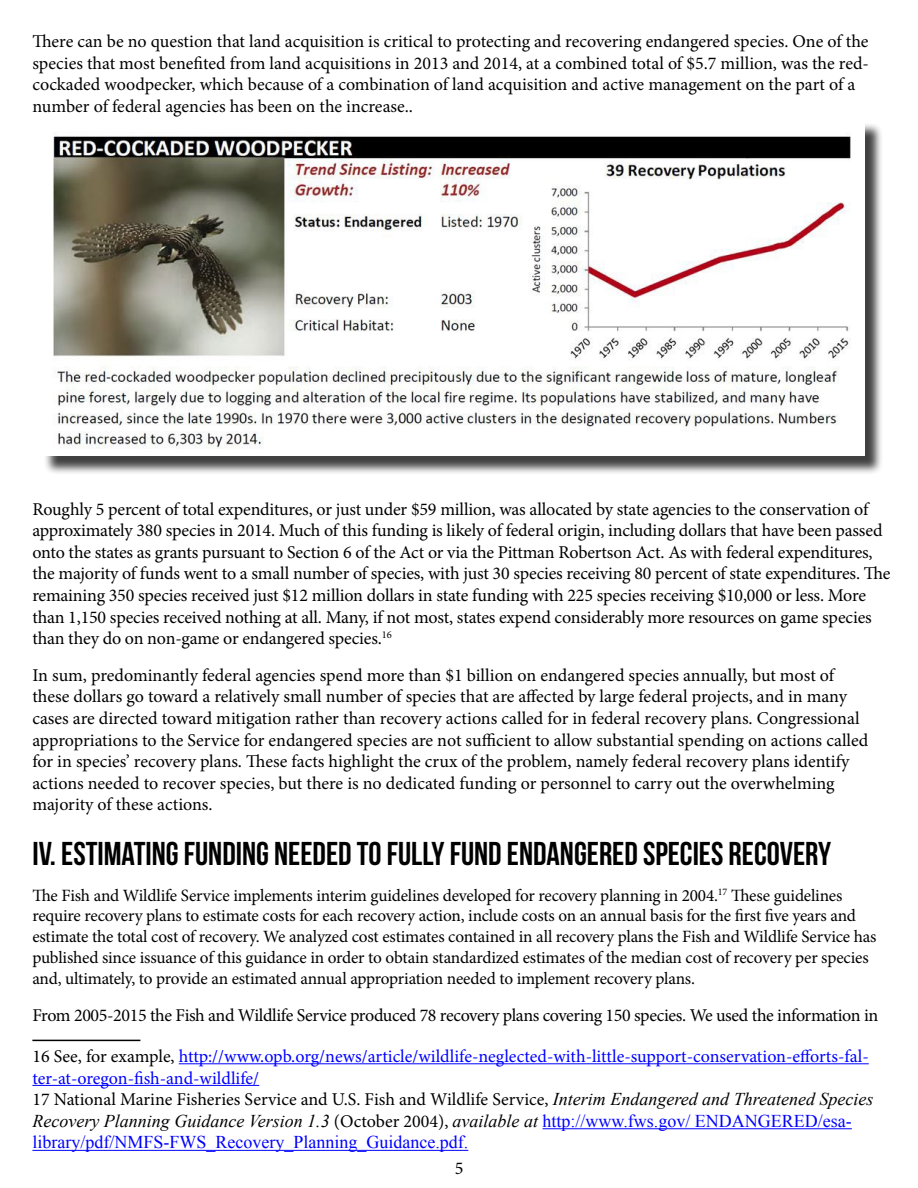
<style>
.page{position:relative;width:918px;height:1188px;background:#fff}
.page>*{position:absolute;margin:0;border:0;box-sizing:border-box;transform-origin:0 0}
.t1{font:700 33px "Bebas Neue";color:#000}
.t2{font:18px/21.6px "Minion Pro";letter-spacing:-.01em;color:#000}
.t3{font:18px/21.6px "Minion Pro";color:#00f}
.t4{font:18px/21.6px "Times New Roman";color:#00f}
.t5{font:17.25px/20.9px "Minion Pro";letter-spacing:-.01em;color:#000}
.s1{color:#000}
.s2{font-family:"Times New Roman";font-style:italic;color:#000}
.s3{font-style:italic;color:#000}
.s4{font-family:"Minion Pro";color:#000}
</style>
<div class="page">
<hr style="left:32px;top:1040px;width:108px;height:1px;background:#000">
<hr style="left:179px;top:1063px;width:690px;height:1px;background:#00f">
<hr style="left:32px;top:1085px;width:227px;height:1px;background:#00f">
<hr style="left:543px;top:1128px;width:309px;height:1px;background:#00f">
<hr style="left:32px;top:1150px;width:436px;height:1px;background:#00f">
<div style="left:44px;top:123px;width:839px;height:352px;background:#000;opacity:.75"></div>
<img style="left:44px;top:123px;width:821px;height:333px">
<p class="t2" style="left:32px;top:31px;width:838px">There can be no question that land acquisition is critical to protecting and recovering endangered species. One of the species that most benefited from land acquisitions in 2013 and 2014, at a combined total of $5.7 million, was the red&shy;cockaded woodpecker, which because of a combination of land acquisition and active management on the part of a number of federal agencies has been on the increase..</p>
<p class="t2" style="left:32px;top:498px;width:860px">Roughly 5 percent of total expenditures, or just under $59 million, was allocated by state agencies to the conservation of approximately 380 species in 2014. Much of this funding is likely of federal origin, including dollars that have been passed onto the states as grants pursuant to Section 6 of the Act or via the Pittman Robertson Act. As with federal expenditures, the majority of funds went to a small number of species, with just 30 species receiving 80 percent of state expenditures. The remaining 350 species received just $12 million dollars in state funding with 225 species receiving $10,000 or less. More than 1,150 species received nothing at all. Many, if not most, states expend considerably more resources on game species than they do on non-game or endangered species.<sup>16</sup></p>
<p class="t2" style="left:32px;top:664px;width:838px">In sum, predominantly federal agencies spend more than $1 billion on endangered species annually, but most of these dollars go toward a relatively small number of species that are affected by large federal projects, and in many cases are directed toward mitigation rather than recovery actions called for in federal recovery plans. Congressional appropriations to the Service for endangered species are not sufficient to allow substantial spending on actions called for in species’ recovery plans. These facts highlight the crux of the problem, namely federal recovery plans identify actions needed to recover species, but there is no dedicated funding or personnel to carry out the overwhelming majority of these actions.</p>
<h1 class="t1" style="left:32px;top:836px;width:800px">IV. ESTIMATING FUNDING NEEDED TO FULLY FUND ENDANGERED SPECIES RECOVERY</h1>
<p class="t5" style="left:32px;top:885px;width:846px">The Fish and Wildlife Service implements interim guidelines developed for recovery planning in 2004.<sup>17</sup> These guidelines require recovery plans to estimate costs for each recovery action, include costs on an annual basis for the first five years and estimate the total cost of recovery. We analyzed cost estimates contained in all recovery plans the Fish and Wildlife Service has published since issuance of this guidance in order to obtain standardized estimates of the median cost of recovery per species and, ultimately, to provide an estimated annual appropriation needed to implement recovery plans.</p>
<p class="t2" style="left:32px;top:1005px;width:847px">From 2005-2015 the Fish and Wildlife Service produced 78 recovery plans covering 150 species. We used the information in</p>
<p class="t3" style="left:32px;top:1046px;width:843px"><span class="s1">16 See, for example,</span> http://www.opb.org/news/article/wildlife-neglected-with-little-support-conservation-efforts-fal&shy;ter-at-oregon-fish-and-wildlife/<br><span class="s1">17 National Marine Fisheries Service and U.S. Fish and Wildlife Service,</span> <span class="s2">Interim Endangered and Threatened Species</span></p>
<p class="t4" style="left:32px;top:1110px;width:821px"><span class="s3">Recovery Planning Guidance Version 1.3</span> <span class="s4">(October 2004),</span> <span class="s3">available at</span> http://www.fws.gov/ ENDANGERED/esa&shy;library/pdf/NMFS-FWS_Recovery_Planning_Guidance.pdf.</p>
<p class="t2" style="left:455px;top:1158px;width:10px">5</p>
</div>
